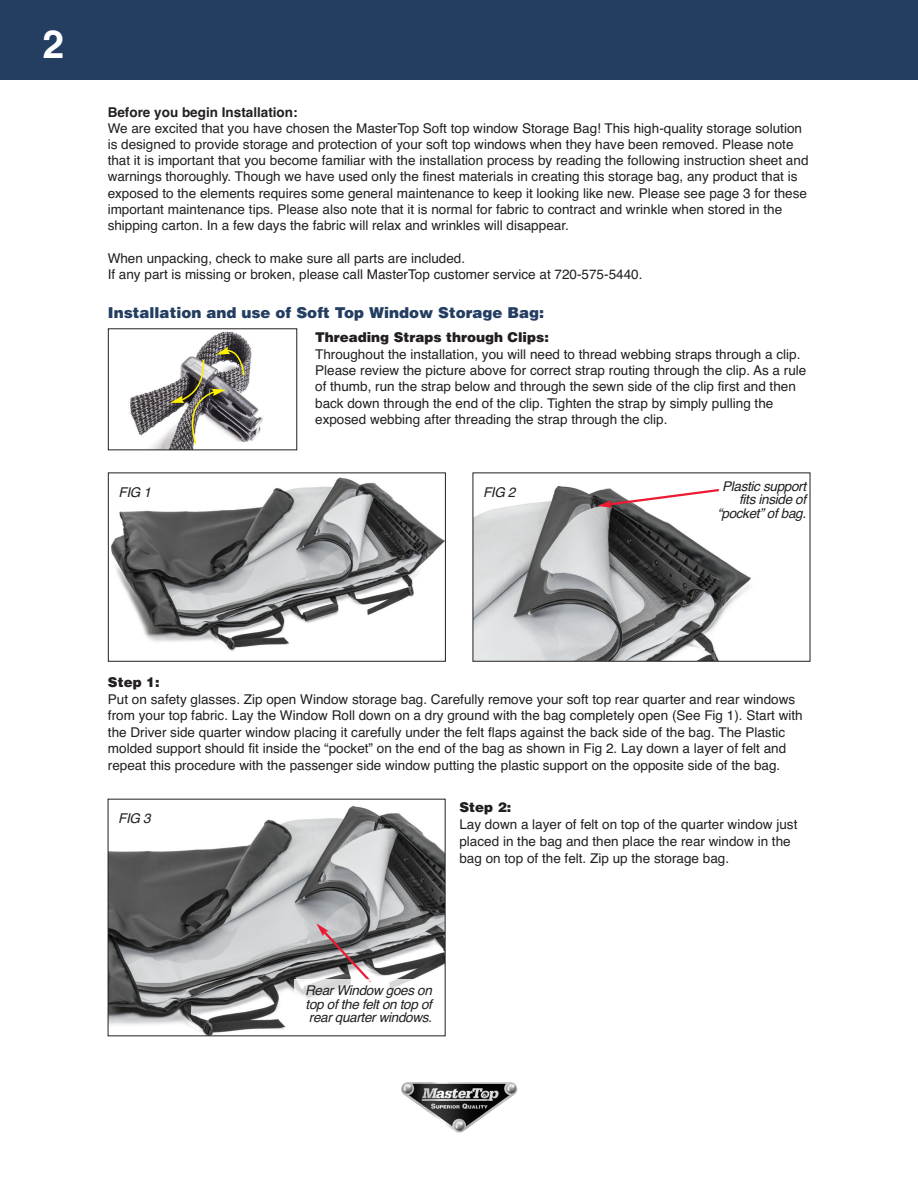
<style>
.page{position:relative;width:918px;height:1190px;background:#fff}
.page>*{position:absolute;margin:0;border:0;box-sizing:border-box;transform-origin:0 0}
.t1{font:700 39px "Helvetica";color:#fff}
.t2{font:900 15px "Helvetica";color:#233e61}
.t3{font:13.5px/16.2px "Helvetica";color:#231f20}
.t4{font:italic 13.5px/13.5px "Helvetica";letter-spacing:-.025em;color:#231f20;text-align:right}
.t5{font:900 13.5px "Helvetica";color:#231f20}
.t6{font:700 13.5px "Helvetica";color:#231f20}
</style>
<div class="page">
<div style="left:0;top:0;width:917px;height:79px;background:#233e61"></div>
<img style="left:401px;top:1082px;width:116px;height:50px">
<img style="left:129px;top:331px;width:134px;height:117px">
<div style="left:108px;top:328px;width:189px;height:122px;border:1px solid #231f20"></div>
<svg style="left:170px;top:346px;width:76px;height:99px"></svg>
<img style="left:111px;top:477px;width:332px;height:175px">
<img style="left:474px;top:485px;width:277px;height:174px">
<svg style="left:597px;top:487px;width:124px;height:20px"></svg>
<img style="left:110px;top:805px;width:333px;height:228px">
<div style="left:108px;top:798px;width:337px;height:237px;border:1px solid #231f20"></div>
<svg style="left:316px;top:923px;width:58px;height:55px;background:#908588"></svg>
<div style="left:294px;top:978px;width:144px;height:54px;background:#fff"></div>
<h1 class="t1" style="left:43px;top:22px;width:23px">2</h1>
<p class="t6" style="left:108px;top:104px;width:191px">Before you begin Installation:</p>
<p class="t3" style="left:108px;top:120px;width:702px">We are excited that you have chosen the MasterTop Soft top window Storage Bag! This high-quality storage solution is designed to provide storage and protection of your soft top windows when they have been removed. Please note that it is important that you become familiar with the installation process by reading the following instruction sheet and warnings thoroughly. Though we have used only the finest materials in creating this storage bag, any product that is exposed to the elements requires some general maintenance to keep it looking like new. Please see page 3 for these important maintenance tips. Please also note that it is normal for fabric to contract and wrinkle when stored in the shipping carton. In a few days the fabric will relax and wrinkles will disappear.</p>
<p class="t3" style="left:108px;top:250px;width:536px">When unpacking, check to make sure all parts are included.<br>If any part is missing or broken, please call MasterTop customer service at 720-575-5440.</p>
<p class="t2" style="left:108px;top:302px;width:437px">Installation and use of Soft Top Window Storage Bag:</p>
<p class="t5" style="left:315px;top:328px;width:235px">Threading Straps through Clips:</p>
<p class="t3" style="left:315px;top:346px;width:492px">Throughout the installation, you will need to thread webbing straps through a clip.<br>Please review the picture above for correct strap routing through the clip. As a rule of thumb, run the strap below and through the sewn side of the clip first and then back down through the end of the clip. Tighten the strap by simply pulling the exposed webbing after threading the strap through the clip.</p>
<p class="t4" style="left:118px;top:485px;width:34px">FIG 1</p>
<p class="t4" style="left:483px;top:485px;width:34px">FIG 2</p>
<p class="t4" style="left:717px;top:479px;width:90px">Plastic support fits inside of “pocket” of bag.</p>
<p class="t5" style="left:108px;top:673px;width:53px">Step 1:</p>
<p class="t3" style="left:108px;top:691px;width:696px">Put on safety glasses. Zip open Window storage bag. Carefully remove your soft top rear quarter and rear windows from your top fabric. Lay the Window Roll down on a dry ground with the bag completely open (See Fig 1). Start with the Driver side quarter window placing it carefully under the felt flaps against the back side of the bag. The Plastic molded support should fit inside the “pocket” on the end of the bag as shown in Fig 2. Lay down a layer of felt and repeat this procedure with the passenger side window putting the plastic support on the opposite side of the bag.</p>
<p class="t4" style="left:118px;top:811px;width:34px">FIG 3</p>
<p class="t5" style="left:459px;top:798px;width:53px">Step 2:</p>
<p class="t3" style="left:459px;top:816px;width:339px;line-height:16.8px">Lay down a layer of felt on top of the quarter window just placed in the bag and then place the rear window in the bag on top of the felt. Zip up the storage bag.</p>
<p class="t4" style="left:305px;top:983px;width:128px;text-align:justify">Rear Window goes on top of the felt on top of rear quarter windows.</p>
</div>
